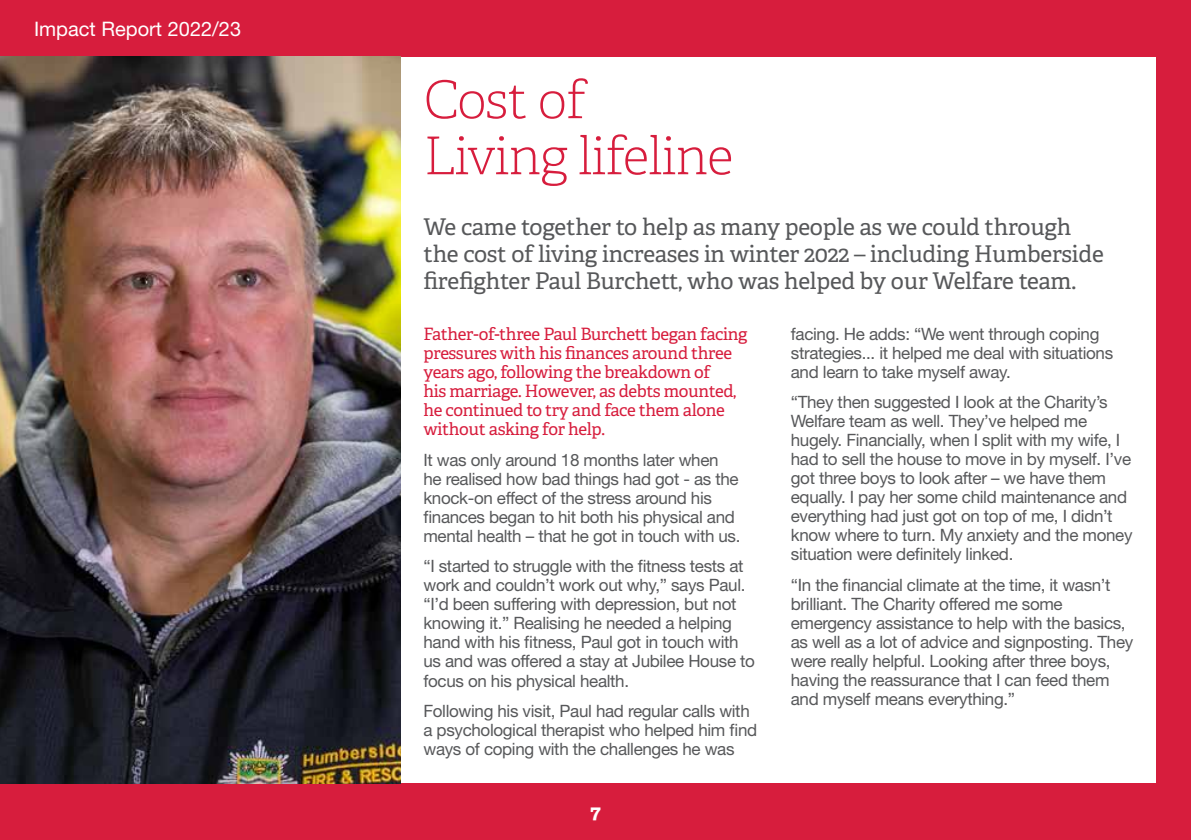
<style>
.page{position:relative;width:1191px;height:840px;background:#fff}
.page>*{position:absolute;margin:0;border:0;box-sizing:border-box;transform-origin:0 0}
.t1{font:100 52px/56px "Adelle Basic";letter-spacing:-.02em;color:#d71d3d}
.t2{font:23px/27px "Adelle Basic";letter-spacing:-.01em;color:#57585a}
.t3{font:20px "Helvetica Neue LT Pro";color:#fff}
.t4{font:700 20px "Adelle";color:#fff}
.t5{font:17px/19px "Helvetica Neue LT Pro";letter-spacing:-.02em;color:#57585a}
.t6{font:17px/19px "Adelle Basic";letter-spacing:-.02em;color:#d71d3d}
</style>
<div class="page">
<div style="left:0;top:0;width:1191px;height:57px;background:#d71d3d"></div>
<div style="left:1157px;top:0;width:34px;height:839px;background:#d71d3d"></div>
<div style="left:0;top:782px;width:1191px;height:57px;background:#d71d3d"></div>
<img style="left:0;top:57px;width:401px;height:725px">
<p class="t3" style="left:34px;top:16px;width:209px">Impact Report 2022/23</p>
<h1 class="t1" style="left:423px;top:71px;width:311px">Cost of<br>Living lifeline</h1>
<h2 class="t2" style="left:423px;top:213px;width:682px">We came together to help as many people as we could through the cost of living increases in winter 2022 – including Humberside firefighter Paul Burchett, who was helped by our Welfare team.</h2>
<p class="t6" style="left:423px;top:324px;width:325px">Father-of-three Paul Burchett began facing pressures with his finances around three years ago, following the breakdown of<br>his marriage. However, as debts mounted, he continued to try and face them alone without asking for help.</p>
<p class="t5" style="left:423px;top:449px;width:318px">It was only around 18 months later when he realised how bad things had got - as the knock-on effect of the stress around his finances began to hit both his physical and mental health – that he got in touch with us.</p>
<p class="t5" style="left:423px;top:556px;width:333px">“I started to struggle with the fitness tests at work and couldn’t work out why,” says Paul. “I’d been suffering with depression, but not knowing it.” Realising he needed a helping hand with his fitness, Paul got in touch with us and was offered a stay at Jubilee House to focus on his physical health.</p>
<p class="t5" style="left:423px;top:700px;width:335px">Following his visit, Paul had regular calls with a psychological therapist who helped him find ways of coping with the challenges he was</p>
<p class="t5" style="left:791px;top:323px;width:324px">facing. He adds: “We went through coping strategies... it helped me deal with situations and learn to take myself away.</p>
<p class="t5" style="left:791px;top:392px;width:343px">“They then suggested I look at the Charity’s Welfare team as well. They’ve helped me hugely. Financially, when I split with my wife, I had to sell the house to move in by myself. I’ve got three boys to look after – we have them equally. I pay her some child maintenance and everything had just got on top of me, I didn’t know where to turn. My anxiety and the money situation were definitely linked.</p>
<p class="t5" style="left:791px;top:574px;width:344px">“In the financial climate at the time, it wasn’t brilliant. The Charity offered me some emergency assistance to help with the basics, as well as a lot of advice and signposting. They were really helpful. Looking after three boys, having the reassurance that I can feed them and myself means everything.”</p>
<p class="t4" style="left:590px;top:798px;width:12px">7</p>
</div>
